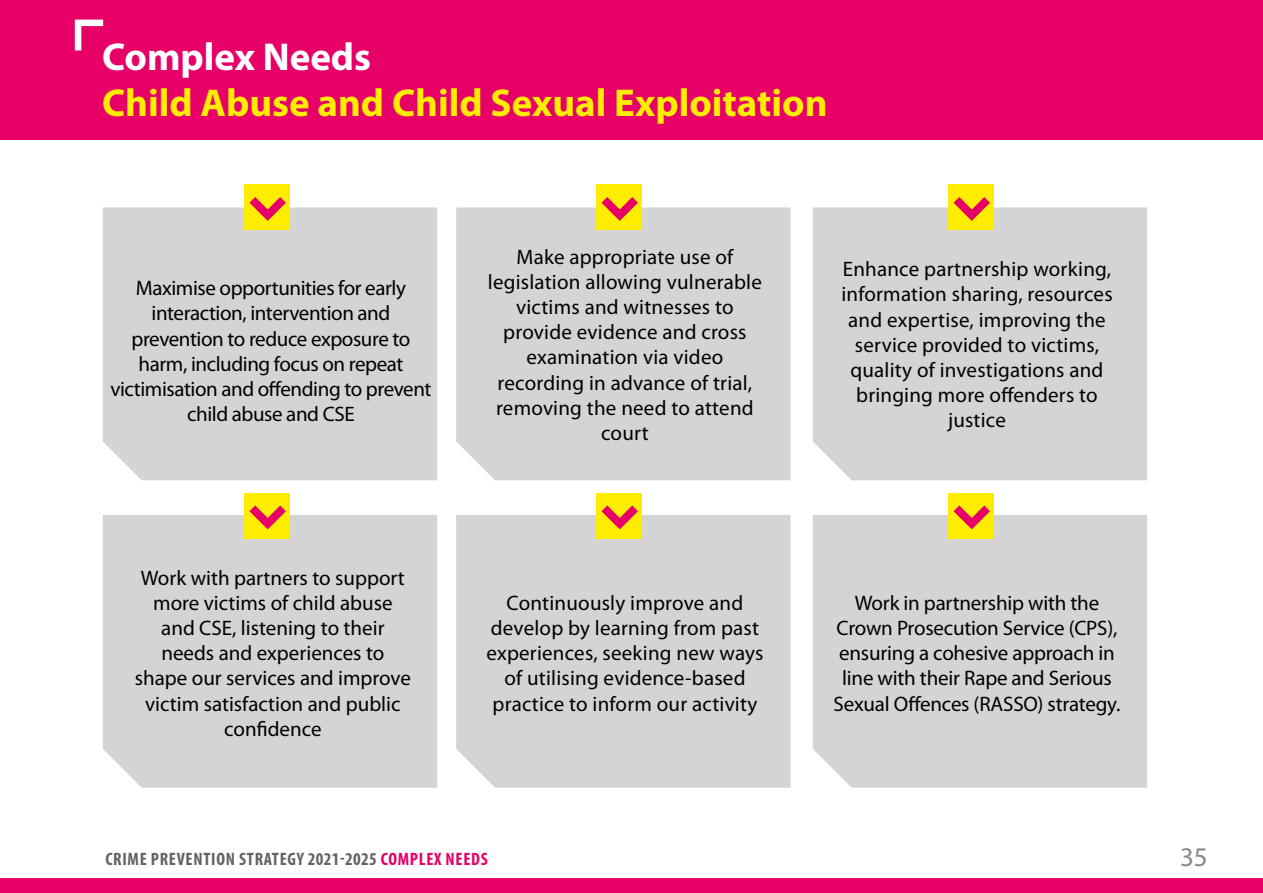
<style>
.page{position:relative;width:1263px;height:893px;background:#fff}
.page>*{position:absolute;margin:0;border:0;box-sizing:border-box;transform-origin:0 0}
.t1{font:700 39px "Myriad Pro";color:#ffed00}
.t2{font:700 39px "Myriad Pro";color:#fff}
.t3{font:27px "Myriad Pro";color:#878787}
.t4{font:21px/25.2px "Myriad Pro";color:#000;text-align:center}
.t5{font:21px/25.2px "Myriad Pro";letter-spacing:-.02em;color:#000;text-align:center}
.t6{font:700 condensed 18px "Myriad Pro";letter-spacing:.04em;color:#646363}
.s1{color:#e60068}
</style>
<div class="page">
<div style="left:0;top:878px;width:1262px;height:15px;background:#e60068"></div>
<div style="left:0;top:0;width:1263px;height:139px;background:#e60068"></div>
<div style="left:103px;top:207px;width:334px;height:273px;background:#d4d4d4"></div>
<div style="left:103px;top:515px;width:334px;height:273px;background:#d4d4d4"></div>
<div style="left:456px;top:207px;width:334px;height:273px;background:#d4d4d4"></div>
<div style="left:456px;top:515px;width:334px;height:273px;background:#d4d4d4"></div>
<div style="left:813px;top:207px;width:334px;height:273px;background:#d4d4d4"></div>
<div style="left:813px;top:515px;width:334px;height:273px;background:#d4d4d4"></div>
<div style="left:948px;top:493px;width:46px;height:46px;background:#ffed00"></div>
<svg style="left:945px;top:505px;width:53px;height:30px"></svg>
<div style="left:596px;top:493px;width:46px;height:46px;background:#ffed00"></div>
<svg style="left:593px;top:505px;width:53px;height:30px"></svg>
<div style="left:244px;top:493px;width:46px;height:46px;background:#ffed00"></div>
<svg style="left:241px;top:505px;width:53px;height:30px"></svg>
<div style="left:948px;top:185px;width:46px;height:45px;background:#ffed00"></div>
<svg style="left:945px;top:197px;width:53px;height:30px"></svg>
<div style="left:596px;top:185px;width:46px;height:45px;background:#ffed00"></div>
<svg style="left:593px;top:197px;width:53px;height:30px"></svg>
<div style="left:244px;top:185px;width:46px;height:45px;background:#ffed00"></div>
<svg style="left:241px;top:197px;width:53px;height:30px"></svg>
<svg style="left:74px;top:19px;width:30px;height:32px"></svg>
<h1 class="t2" style="left:102px;top:35px;width:271px">Complex Needs</h1>
<h1 class="t1" style="left:102px;top:81px;width:727px">Child Abuse and Child Sexual Exploitation</h1>
<p class="t5" style="left:110px;top:276px;width:322px">Maximise opportunities for early interaction, intervention and prevention to reduce exposure to harm, including focus on repeat victimisation and offending to prevent child abuse and CSE</p>
<p class="t4" style="left:488px;top:244px;width:275px">Make appropriate use of legislation allowing vulnerable victims and witnesses to provide evidence and cross examination via video recording in advance of trial, removing the need to attend court</p>
<p class="t4" style="left:841px;top:257px;width:273px">Enhance partnership working, information sharing, resources and expertise, improving the service provided to victims, quality of investigations and bringing more offenders to justice</p>
<p class="t4" style="left:135px;top:565px;width:278px">Work with partners to support more victims of child abuse and CSE, listening to their needs and experiences to shape our services and improve victim satisfaction and public confidence</p>
<p class="t4" style="left:486px;top:591px;width:279px">Continuously improve and develop by learning from past experiences, seeking new ways of utilising evidence-based practice to inform our activity</p>
<p class="t4" style="left:833px;top:591px;width:289px">Work in partnership with the<br>Crown Prosecution Service (CPS), ensuring a cohesive approach in line with their Rape and Serious<br>Sexual Offences (RASSO) strategy.</p>
<p class="t6" style="left:105px;top:849px;width:384px">CRIME PREVENTION STRATEGY 2021-2025 <span class="s1">COMPLEX NEEDS</span></p>
<p class="t3" style="left:1180px;top:842px;width:29px">35</p>
</div>
